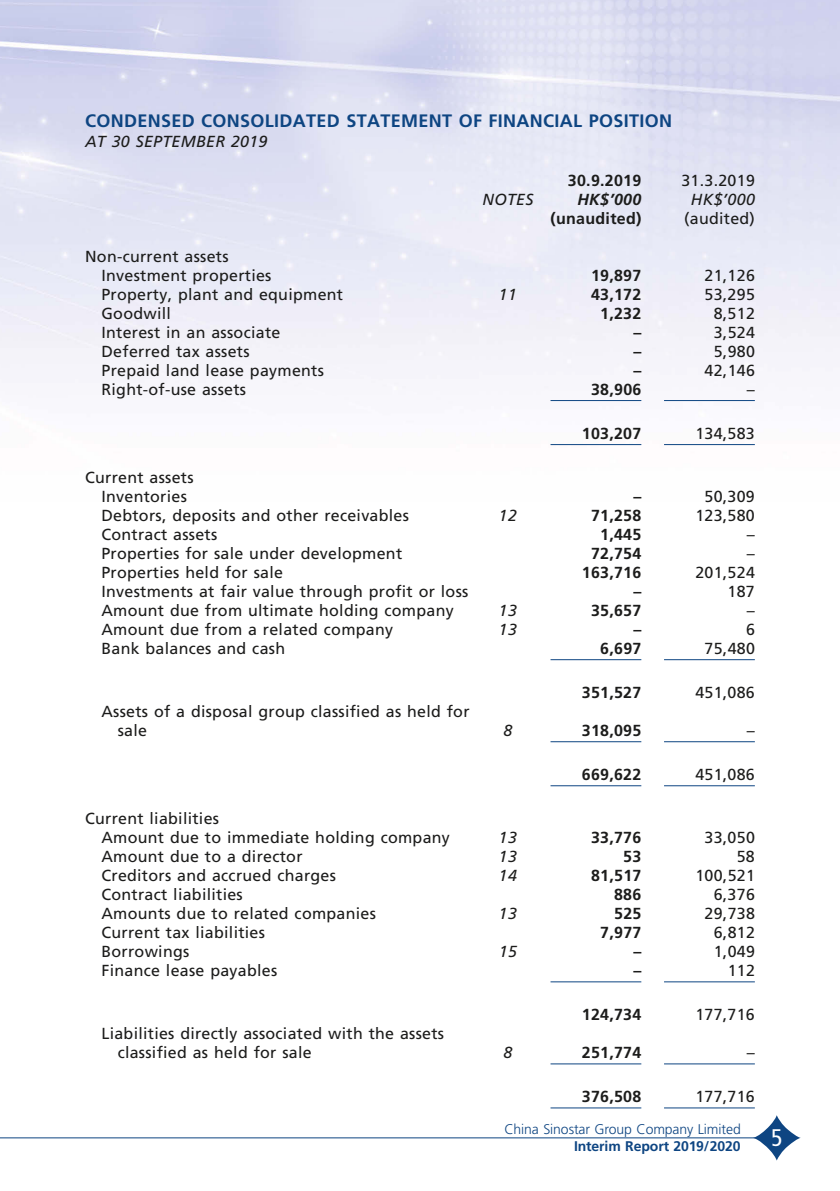
<style>
.page{position:relative;width:840px;height:1191px;background:#fff}
.page>*{position:absolute;margin:0;border:0;box-sizing:border-box;transform-origin:0 0}
.t1{font:condensed 24px "Frutiger LT Std";color:#fff}
.t2{font:700 18px "Frutiger LT Std";letter-spacing:.015em;color:#0e4582}
.t3{font:16px/19px "Frutiger LT Std";letter-spacing:.015em;color:#1c1c1b}
.t4{font:700 16px "Frutiger LT Std";letter-spacing:.015em;color:#1c1c1b}
.t5{font:italic 16px "Frutiger LT Std";letter-spacing:.015em;color:#1c1c1b}
.t6{font:italic 700 16px "Frutiger LT Std";color:#1c1c1b}
.t7{font:300 14px "Frutiger LT Std";letter-spacing:-.01em;color:#0e4582}
.t8{font:700 14px "Frutiger LT Std";letter-spacing:-.01em;color:#0e4582}
</style>
<div class="page">
<img style="left:0;top:0;width:839px;height:1161px">
<svg style="left:752px;top:1115px;width:48px;height:45px"></svg>
<hr style="left:0;top:1137px;width:758px;height:1px;background:#0e4582">
<hr style="left:550px;top:400px;width:91px;height:1px;background:#0e4582">
<hr style="left:663px;top:400px;width:91px;height:1px;background:#0e4582">
<hr style="left:550px;top:444px;width:91px;height:1px;background:#0e4582">
<hr style="left:663px;top:444px;width:91px;height:1px;background:#0e4582">
<hr style="left:550px;top:659px;width:91px;height:1px;background:#0e4582">
<hr style="left:663px;top:659px;width:91px;height:1px;background:#0e4582">
<hr style="left:550px;top:741px;width:91px;height:1px;background:#0e4582">
<hr style="left:663px;top:741px;width:91px;height:1px;background:#0e4582">
<hr style="left:550px;top:785px;width:91px;height:1px;background:#0e4582">
<hr style="left:663px;top:785px;width:91px;height:1px;background:#0e4582">
<hr style="left:550px;top:981px;width:91px;height:1px;background:#0e4582">
<hr style="left:663px;top:981px;width:91px;height:1px;background:#0e4582">
<hr style="left:550px;top:1063px;width:91px;height:1px;background:#0e4582">
<hr style="left:663px;top:1063px;width:91px;height:1px;background:#0e4582">
<hr style="left:550px;top:1107px;width:91px;height:1px;background:#0e4582">
<hr style="left:663px;top:1107px;width:91px;height:1px;background:#0e4582">
<p class="t2" style="left:85px;top:110px;width:588px">CONDENSED CONSOLIDATED STATEMENT OF FINANCIAL POSITION</p>
<p class="t5" style="left:85px;top:132px;width:184px">AT 30 SEPTEMBER 2019</p>
<p class="t4" style="left:567px;top:171px;width:75px">30.9.2019</p>
<p class="t3" style="left:681px;top:171px;width:75px">31.3.2019</p>
<p class="t5" style="left:482px;top:190px;width:52px">NOTES</p>
<p class="t6" style="left:577px;top:190px;width:65px">HK$’000</p>
<p class="t5" style="left:690px;top:190px;width:65px">HK$’000</p>
<p class="t4" style="left:550px;top:209px;width:92px">(unaudited)</p>
<p class="t3" style="left:683px;top:209px;width:72px">(audited)</p>
<p class="t3" style="left:101px;top:247px;width:171px;text-indent:-16px">Non-current assets<br>Investment properties</p>
<p class="t4" style="left:590px;top:266px;width:52px">19,897</p>
<p class="t3" style="left:704px;top:266px;width:52px">21,126</p>
<p class="t3" style="left:101px;top:285px;width:243px">Property, plant and equipment</p>
<p class="t5" style="left:498px;top:285px;width:20px">11</p>
<p class="t4" style="left:590px;top:285px;width:52px">43,172</p>
<p class="t3" style="left:704px;top:285px;width:52px">53,295</p>
<p class="t3" style="left:101px;top:304px;width:71px">Goodwill</p>
<p class="t4" style="left:600px;top:304px;width:43px">1,232</p>
<p class="t3" style="left:713px;top:304px;width:43px">8,512</p>
<p class="t3" style="left:101px;top:323px;width:180px">Interest in an associate</p>
<p class="t4" style="left:633px;top:323px;width:9px">–</p>
<p class="t3" style="left:713px;top:323px;width:43px">3,524</p>
<p class="t3" style="left:101px;top:342px;width:150px">Deferred tax assets</p>
<p class="t4" style="left:633px;top:342px;width:9px">–</p>
<p class="t3" style="left:713px;top:342px;width:43px">5,980</p>
<p class="t3" style="left:101px;top:361px;width:224px">Prepaid land lease payments</p>
<p class="t4" style="left:633px;top:361px;width:9px">–</p>
<p class="t3" style="left:704px;top:361px;width:52px">42,146</p>
<p class="t3" style="left:101px;top:380px;width:146px">Right-of-use assets</p>
<p class="t4" style="left:590px;top:380px;width:52px">38,906</p>
<p class="t3" style="left:746px;top:380px;width:9px">–</p>
<p class="t4" style="left:581px;top:424px;width:61px">103,207</p>
<p class="t3" style="left:695px;top:424px;width:61px">134,583</p>
<p class="t3" style="left:85px;top:468px;width:110px;text-align:center">Current assets<br>Inventories</p>
<p class="t4" style="left:633px;top:487px;width:9px">–</p>
<p class="t3" style="left:704px;top:487px;width:52px">50,309</p>
<p class="t3" style="left:101px;top:506px;width:309px">Debtors, deposits and other receivables</p>
<p class="t5" style="left:498px;top:506px;width:20px">12</p>
<p class="t4" style="left:590px;top:506px;width:52px">71,258</p>
<p class="t3" style="left:695px;top:506px;width:61px">123,580</p>
<p class="t3" style="left:101px;top:525px;width:117px">Contract assets</p>
<p class="t4" style="left:600px;top:525px;width:43px">1,445</p>
<p class="t3" style="left:746px;top:525px;width:9px">–</p>
<p class="t3" style="left:101px;top:544px;width:302px">Properties for sale under development</p>
<p class="t4" style="left:590px;top:544px;width:52px">72,754</p>
<p class="t3" style="left:746px;top:544px;width:9px">–</p>
<p class="t3" style="left:101px;top:563px;width:183px">Properties held for sale</p>
<p class="t4" style="left:581px;top:563px;width:61px">163,716</p>
<p class="t3" style="left:695px;top:563px;width:61px">201,524</p>
<p class="t3" style="left:101px;top:582px;width:368px">Investments at fair value through profit or loss</p>
<p class="t4" style="left:633px;top:582px;width:9px">–</p>
<p class="t3" style="left:727px;top:582px;width:29px">187</p>
<p class="t3" style="left:101px;top:601px;width:353px">Amount due from ultimate holding company</p>
<p class="t5" style="left:498px;top:601px;width:20px">13</p>
<p class="t4" style="left:590px;top:601px;width:52px">35,657</p>
<p class="t3" style="left:746px;top:601px;width:9px">–</p>
<p class="t3" style="left:101px;top:620px;width:293px">Amount due from a related company</p>
<p class="t5" style="left:498px;top:620px;width:20px">13</p>
<p class="t4" style="left:633px;top:620px;width:9px">–</p>
<p class="t3" style="left:745px;top:620px;width:10px">6</p>
<p class="t3" style="left:101px;top:639px;width:185px">Bank balances and cash</p>
<p class="t4" style="left:600px;top:639px;width:43px">6,697</p>
<p class="t3" style="left:704px;top:639px;width:52px">75,480</p>
<p class="t4" style="left:581px;top:683px;width:61px">351,527</p>
<p class="t3" style="left:695px;top:683px;width:61px">451,086</p>
<p class="t3" style="left:118px;top:702px;width:353px;text-indent:-16px">Assets of a disposal group classified as held for sale</p>
<p class="t5" style="left:503px;top:721px;width:10px">8</p>
<p class="t4" style="left:581px;top:721px;width:61px">318,095</p>
<p class="t3" style="left:746px;top:721px;width:9px">–</p>
<p class="t4" style="left:581px;top:765px;width:61px">669,622</p>
<p class="t3" style="left:695px;top:765px;width:61px">451,086</p>
<p class="t3" style="left:101px;top:809px;width:350px;text-indent:-16px">Current liabilities<br>Amount due to immediate holding company</p>
<p class="t5" style="left:498px;top:828px;width:20px">13</p>
<p class="t4" style="left:590px;top:828px;width:52px">33,776</p>
<p class="t3" style="left:704px;top:828px;width:52px">33,050</p>
<p class="t3" style="left:101px;top:847px;width:202px">Amount due to a director</p>
<p class="t5" style="left:498px;top:847px;width:20px">13</p>
<p class="t4" style="left:623px;top:847px;width:20px">53</p>
<p class="t3" style="left:736px;top:847px;width:20px">58</p>
<p class="t3" style="left:101px;top:866px;width:236px">Creditors and accrued charges</p>
<p class="t5" style="left:498px;top:866px;width:20px">14</p>
<p class="t4" style="left:590px;top:866px;width:52px">81,517</p>
<p class="t3" style="left:695px;top:866px;width:61px">100,521</p>
<p class="t3" style="left:101px;top:885px;width:143px">Contract liabilities</p>
<p class="t4" style="left:613px;top:885px;width:29px">886</p>
<p class="t3" style="left:713px;top:885px;width:43px">6,376</p>
<p class="t3" style="left:101px;top:904px;width:276px">Amounts due to related companies</p>
<p class="t5" style="left:498px;top:904px;width:20px">13</p>
<p class="t4" style="left:613px;top:904px;width:29px">525</p>
<p class="t3" style="left:704px;top:904px;width:52px">29,738</p>
<p class="t3" style="left:101px;top:923px;width:165px">Current tax liabilities</p>
<p class="t4" style="left:600px;top:923px;width:43px">7,977</p>
<p class="t3" style="left:713px;top:923px;width:43px">6,812</p>
<p class="t3" style="left:101px;top:942px;width:89px">Borrowings</p>
<p class="t5" style="left:498px;top:942px;width:20px">15</p>
<p class="t4" style="left:633px;top:942px;width:9px">–</p>
<p class="t3" style="left:713px;top:942px;width:43px">1,049</p>
<p class="t3" style="left:101px;top:961px;width:177px">Finance lease payables</p>
<p class="t4" style="left:633px;top:961px;width:9px">–</p>
<p class="t3" style="left:727px;top:961px;width:29px">112</p>
<p class="t4" style="left:581px;top:1005px;width:61px">124,734</p>
<p class="t3" style="left:695px;top:1005px;width:61px">177,716</p>
<p class="t3" style="left:118px;top:1024px;width:328px;text-indent:-16px">Liabilities directly associated with the assets classified as held for sale</p>
<p class="t5" style="left:503px;top:1043px;width:10px">8</p>
<p class="t4" style="left:581px;top:1043px;width:61px">251,774</p>
<p class="t3" style="left:746px;top:1043px;width:9px">–</p>
<p class="t4" style="left:581px;top:1087px;width:61px">376,508</p>
<p class="t3" style="left:695px;top:1087px;width:61px">177,716</p>
<p class="t7" style="left:504px;top:1121px;width:238px">China Sinostar Group Company Limited</p>
<p class="t8" style="left:573px;top:1137px;width:168px">Interim Report 2019/2020</p>
<h1 class="t1" style="left:770px;top:1124px;width:13px">5</h1>
</div>
